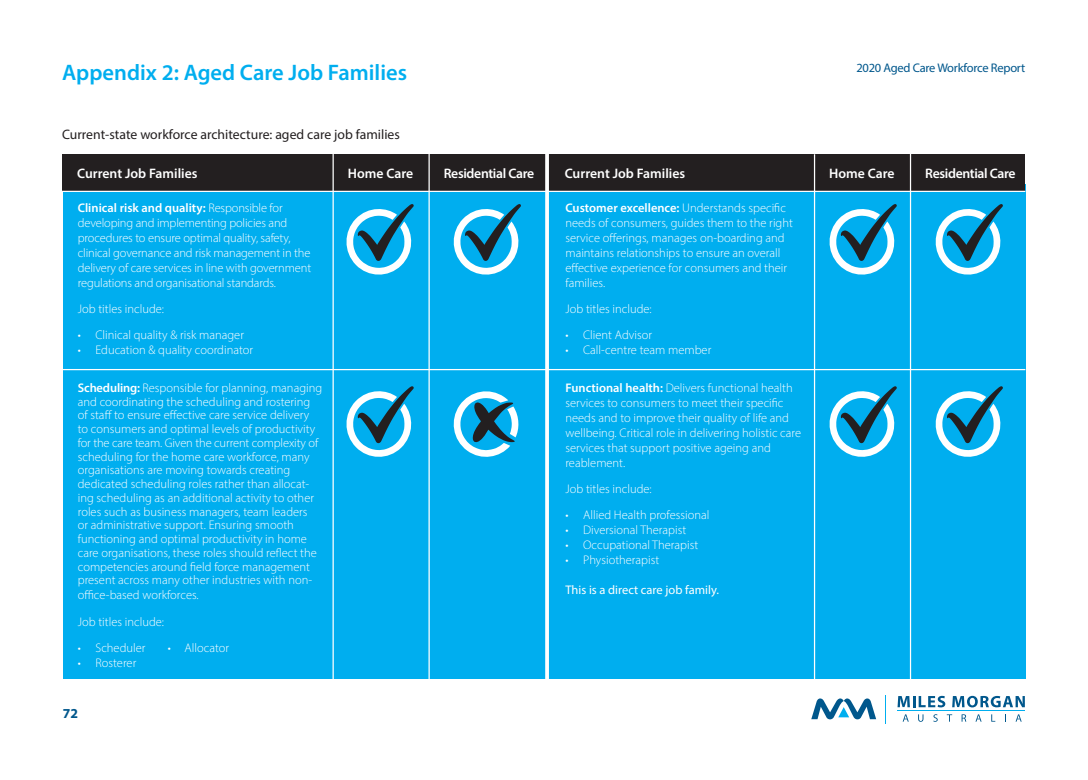
<style>
.page{position:relative;width:1088px;height:780px;background:#fff}
.page>*{position:absolute;margin:0;border:0;box-sizing:border-box;transform-origin:0 0}
.t1{font:22.5px "Myriad Variable Concept";letter-spacing:.19em;color:#00aeef}
.Paragraph_Style_1{font:13.75px "Myriad Variable Concept";letter-spacing:.165em;color:#fff}
.t2{font:13.75px "Myriad Variable Concept";letter-spacing:.155em;color:#231f20}
.Paragraph_Style_1-2{font:13.75px "Myriad Variable Concept";letter-spacing:.215em;color:#fff}
.t3{font:13.75px "Myriad Variable Concept";color:#00578c}
.Paragraph_Style_1-3{font:12.5px/13.8px "Myriad Variable Concept";letter-spacing:.145em;color:#fff}
.Paragraph_Style_1-4{font:12.5px "Myriad Variable Concept";letter-spacing:.125em;color:#fff}
.Paragraph_Style_1-5{font:12.5px/15px "Myriad Variable Concept";letter-spacing:.12em;color:#fff}
.Paragraph_Style_1-6{font:12.5px "Myriad Variable Concept";letter-spacing:.105em;color:#fff}
.Paragraph_Style_1-7{font:12.5px "Myriad Variable Concept";letter-spacing:.095em;color:#fff}
.Paragraph_Style_1-8{font:12.5px "Myriad Variable Concept";letter-spacing:.165em;color:#fff}
.t4{font:12.5px "Myriad Variable Concept";letter-spacing:.145em;color:#00578c}
.Paragraph_Style_1-9{font:12.5px "Myriad Variable Concept";letter-spacing:.06em;color:#fff}
</style>
<div class="page">
<svg style="left:811px;top:698px;width:65px;height:21px"></svg>
<svg style="left:885px;top:695px;width:1px;height:28px"></svg>
<hr style="left:897px;top:710px;width:128px;height:1px;background:#00aeef">
<svg style="left:897px;top:695px;width:48px;height:12px"></svg>
<svg style="left:952px;top:695px;width:73px;height:12px"></svg>
<svg style="left:903px;top:714px;width:6px;height:7px"></svg>
<svg style="left:918px;top:714px;width:5px;height:7px"></svg>
<svg style="left:933px;top:714px;width:5px;height:7px"></svg>
<svg style="left:947px;top:714px;width:5px;height:7px"></svg>
<svg style="left:961px;top:714px;width:5px;height:7px"></svg>
<svg style="left:975px;top:714px;width:6px;height:7px"></svg>
<svg style="left:991px;top:714px;width:4px;height:7px"></svg>
<svg style="left:1015px;top:714px;width:6px;height:7px"></svg>
<div style="left:63px;top:184px;width:962px;height:495px;background:#00aeef"></div>
<div style="left:62px;top:154px;width:963px;height:38px;background:#231f20"></div>
<svg style="left:346px;top:204px;width:68px;height:71px"></svg>
<svg style="left:346px;top:386px;width:68px;height:71px"></svg>
<svg style="left:453px;top:204px;width:68px;height:71px"></svg>
<svg style="left:829px;top:204px;width:68px;height:71px"></svg>
<svg style="left:935px;top:204px;width:68px;height:71px"></svg>
<svg style="left:829px;top:386px;width:68px;height:71px"></svg>
<svg style="left:935px;top:386px;width:68px;height:71px"></svg>
<svg style="left:453px;top:391px;width:66px;height:66px"></svg>
<hr style="left:42px;top:191px;width:983px;height:1px;background:#fff">
<hr style="left:42px;top:369px;width:983px;height:1px;background:#fff">
<hr style="left:332px;top:145px;width:2px;height:572px;background:#fff">
<hr style="left:814px;top:154px;width:1px;height:533px;background:#fff">
<svg style="left:545px;top:154px;width:4px;height:525px;background:#eff9fc"></svg>
<hr style="left:428px;top:145px;width:2px;height:572px;background:#fff">
<hr style="left:910px;top:151px;width:1px;height:536px;background:#fff">
<p class="t1" style="left:62px;top:59px;width:343px">Appendix 2: Aged Care Job Families</p>
<p class="t2" style="left:62px;top:126px;width:338px">Current-state workforce architecture: aged care job families</p>
<p class="t4" style="left:856px;top:61px;width:169px">2020 Aged Care Workforce Report</p>
<p class="Paragraph_Style_1" style="left:77px;top:166px;width:120px">Current Job Families</p>
<p class="Paragraph_Style_1-2" style="left:348px;top:166px;width:64px">Home Care</p>
<p class="Paragraph_Style_1" style="left:444px;top:166px;width:89px">Residential Care</p>
<p class="Paragraph_Style_1" style="left:565px;top:166px;width:120px">Current Job Families</p>
<p class="Paragraph_Style_1-2" style="left:829px;top:166px;width:64px">Home Care</p>
<p class="Paragraph_Style_1" style="left:925px;top:166px;width:89px">Residential Care</p>
<p class="Paragraph_Style_1-3" style="left:78px;top:200px;width:205px">Clinical risk and quality: Responsible for</p>
<p class="Paragraph_Style_1-3" style="left:78px;top:215px;width:209px">developing and implementing policies and</p>
<p class="Paragraph_Style_1-5" style="left:78px;top:230px;width:234px">procedures to ensure optimal quality, safety, clinical governance and risk management in the delivery of care services in line with government regulations and organisational standards.</p>
<p class="Paragraph_Style_1-6" style="left:78px;top:301px;width:88px">Job titles include:</p>
<p class="Paragraph_Style_1-4" style="left:78px;top:328px;width:167px">• Clinical quality &amp; risk manager</p>
<p class="Paragraph_Style_1-3" style="left:78px;top:343px;width:176px">• Education &amp; quality coordinator</p>
<p class="Paragraph_Style_1-3" style="left:78px;top:380px;width:244px">Scheduling:Responsible for planning, managing and coordinating the scheduling and rostering of staffto ensure effective care service delivery<br>to consumers and optimal levels of productivity for the care team. Given the current complexity of scheduling for the home care workforce, many organisations are moving towards creating dedicated scheduling roles rather than allocat&shy;ing scheduling as an additional activity to other roles such as business managers, team leaders<br>or administrative support. Ensuring smooth functioning and optimal productivity in home care organisations, these roles should reflect the competencies around field force management present across many other industries with non-</p>
<p class="Paragraph_Style_1-3" style="left:78px;top:588px;width:122px">office-based workforces.</p>
<p class="Paragraph_Style_1-6" style="left:78px;top:614px;width:88px">Job titles include:</p>
<p class="Paragraph_Style_1-3" style="left:78px;top:640px;width:68px">• Scheduler</p>
<p class="Paragraph_Style_1-3" style="left:168px;top:640px;width:62px">• Allocator</p>
<p class="Paragraph_Style_1-3" style="left:78px;top:655px;width:59px">• Rosterer</p>
<p class="t3" style="left:63px;top:705px;width:14px">72</p>
<p class="Paragraph_Style_1-8" style="left:565px;top:200px;width:220px">Customer excellence: Understands specific</p>
<p class="Paragraph_Style_1-3" style="left:565px;top:215px;width:228px">needs of consumers, guides them to the right</p>
<p class="Paragraph_Style_1-3" style="left:565px;top:230px;width:219px">service offerings, manages on-boarding and</p>
<p class="Paragraph_Style_1-4" style="left:565px;top:245px;width:216px">maintains relationships to ensure an overall</p>
<p class="Paragraph_Style_1-3" style="left:565px;top:260px;width:222px">effective experience for consumers and their</p>
<p class="Paragraph_Style_1-9" style="left:565px;top:275px;width:41px">fam ilies.</p>
<p class="Paragraph_Style_1-6" style="left:565px;top:301px;width:88px">Job titles include:</p>
<p class="Paragraph_Style_1-3" style="left:565px;top:328px;width:87px">• Client Advisor</p>
<p class="Paragraph_Style_1-3" style="left:565px;top:343px;width:146px">• Call-centre team member</p>
<p class="Paragraph_Style_1-3" style="left:565px;top:380px;width:227px">Functional health: Delivers functional health</p>
<p class="Paragraph_Style_1-3" style="left:565px;top:395px;width:218px">services to consumers to meet their specific</p>
<p class="Paragraph_Style_1-4" style="left:565px;top:410px;width:223px">needs and to improve their quality of life and</p>
<p class="Paragraph_Style_1-7" style="left:565px;top:425px;width:235px">wellbeing. Critical role in delivering holistic care</p>
<p class="Paragraph_Style_1-3" style="left:565px;top:440px;width:205px">services that support positive ageing and</p>
<p class="Paragraph_Style_1-3" style="left:565px;top:455px;width:61px">reablement.</p>
<p class="Paragraph_Style_1-6" style="left:565px;top:481px;width:88px">Job titles include:</p>
<p class="Paragraph_Style_1-4" style="left:565px;top:508px;width:145px">• Allied Health professional</p>
<p class="Paragraph_Style_1-4" style="left:565px;top:523px;width:121px">• Diversional Therapist</p>
<p class="Paragraph_Style_1-3" style="left:565px;top:538px;width:133px">• Occupational Therapist</p>
<p class="Paragraph_Style_1-4" style="left:565px;top:553px;width:94px">• Physiotherapist</p>
<p class="Paragraph_Style_1-3" style="left:565px;top:583px;width:155px">This is a direct care job family.</p>
</div>
